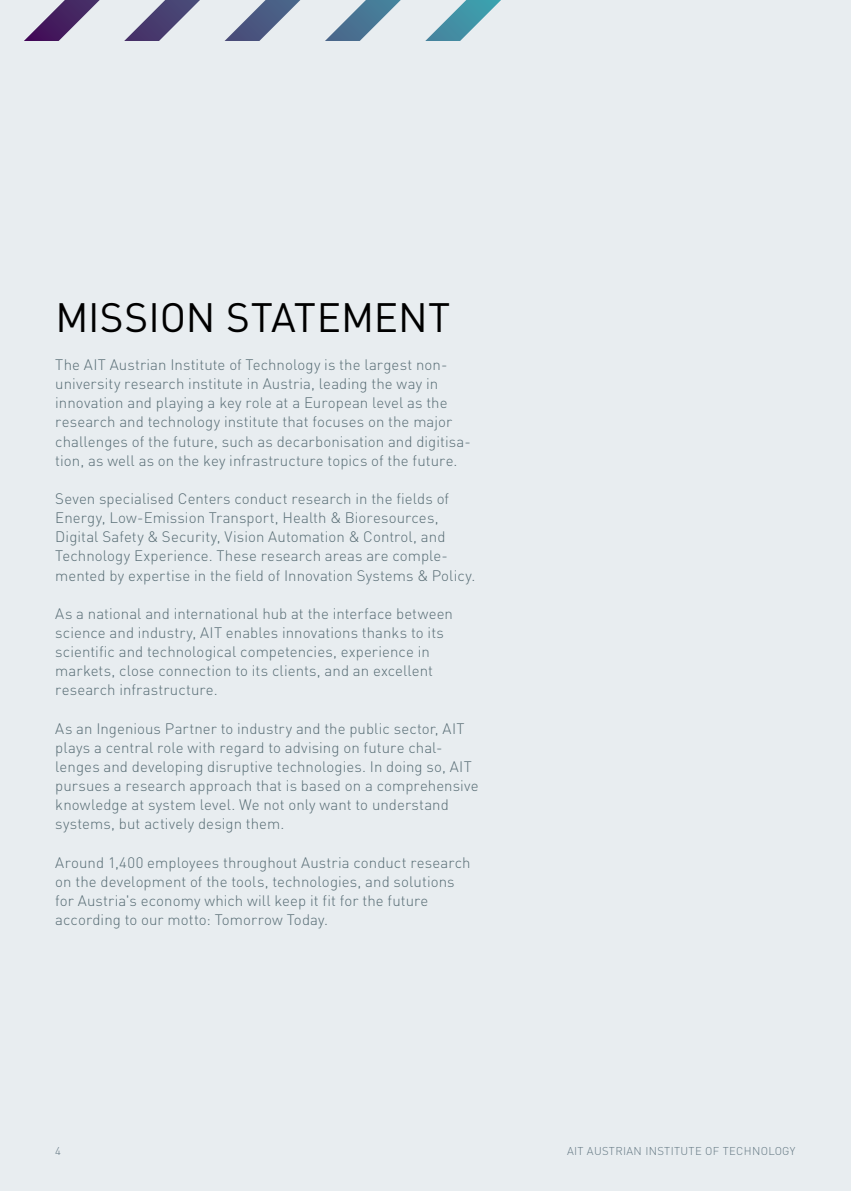
<style>
.page{position:relative;width:851px;height:1191px;background:#fff}
.page>*{position:absolute;margin:0;border:0;box-sizing:border-box;transform-origin:0 0}
._01_Headline_27_rot{font:40.5px "DINOT";color:#000}
._01_Headline_Kurzmeldung_18_rot{font:300 15px/19.2px "DINOT";letter-spacing:.005em;color:#576c74}
._01_Headline_27_rot-2{font:300 15px/19.2px "DINOT";letter-spacing:.005em;color:#576c74}
.t1{font:300 11.25px "DINOT";letter-spacing:.03em;color:#647883}
</style>
<div class="page">
<div style="left:0;top:0;width:850px;height:1191px;background:#e8edf0"></div>
<svg style="left:24px;top:0;width:477px;height:41px"></svg>
<p class="_01_Headline_27_rot" style="left:55px;top:286px;width:396px">MISSION STATEMENT</p>
<p class="_01_Headline_27_rot-2" style="left:55px;top:354px;width:417px">The AIT Austrian Institute of Technology is the largest non&shy;university research institute in Austria, leading the way in innovation and playing a key role at a European level as the research and technology institute that focuses on the major challenges of the future, such as decarbonisation and digitisa&shy;tion, as well as on the key infrastructure topics of the future.</p>
<p class="_01_Headline_Kurzmeldung_18_rot" style="left:55px;top:488px;width:421px">Seven specialised Centers conduct research in the fields of Energy, Low-Emission Transport, Health &amp; Bioresources, Digital Safety &amp; Security, Vision Automation &amp; Control, and Technology Experience. These research areas are comple&shy;mented by expertise in the field of Innovation Systems &amp; Policy.</p>
<p class="_01_Headline_Kurzmeldung_18_rot" style="left:55px;top:603px;width:399px">As a national and international hub at the interface between science and industry, AIT enables innovations thanks to its scientific and technological competencies, experience in markets, close connection to its clients, and an excellent research infrastructure.</p>
<p class="_01_Headline_Kurzmeldung_18_rot" style="left:55px;top:717px;width:425px">As an Ingenious Partner to industry and the public sector, AIT plays a central role with regard to advising on future chal&shy;lenges and developing disruptive technologies. In doing so, AIT pursues a research approach that is based on a comprehensive knowledge at system level. We not only want to understand systems, but actively design them.</p>
<p class="_01_Headline_Kurzmeldung_18_rot" style="left:55px;top:851px;width:417px">Around 1,400 employees throughout Austria conduct research on the development of the tools, technologies, and solutions for Austria's economy which will keep it fit for the future according to our motto: Tomorrow Today.</p>
<p class="t1" style="left:55px;top:1142px;width:7px">4</p>
<p class="t1" style="left:567px;top:1142px;width:230px">AIT AUSTRIAN INSTITUTE OF TECHNOLOGY</p>
</div>
